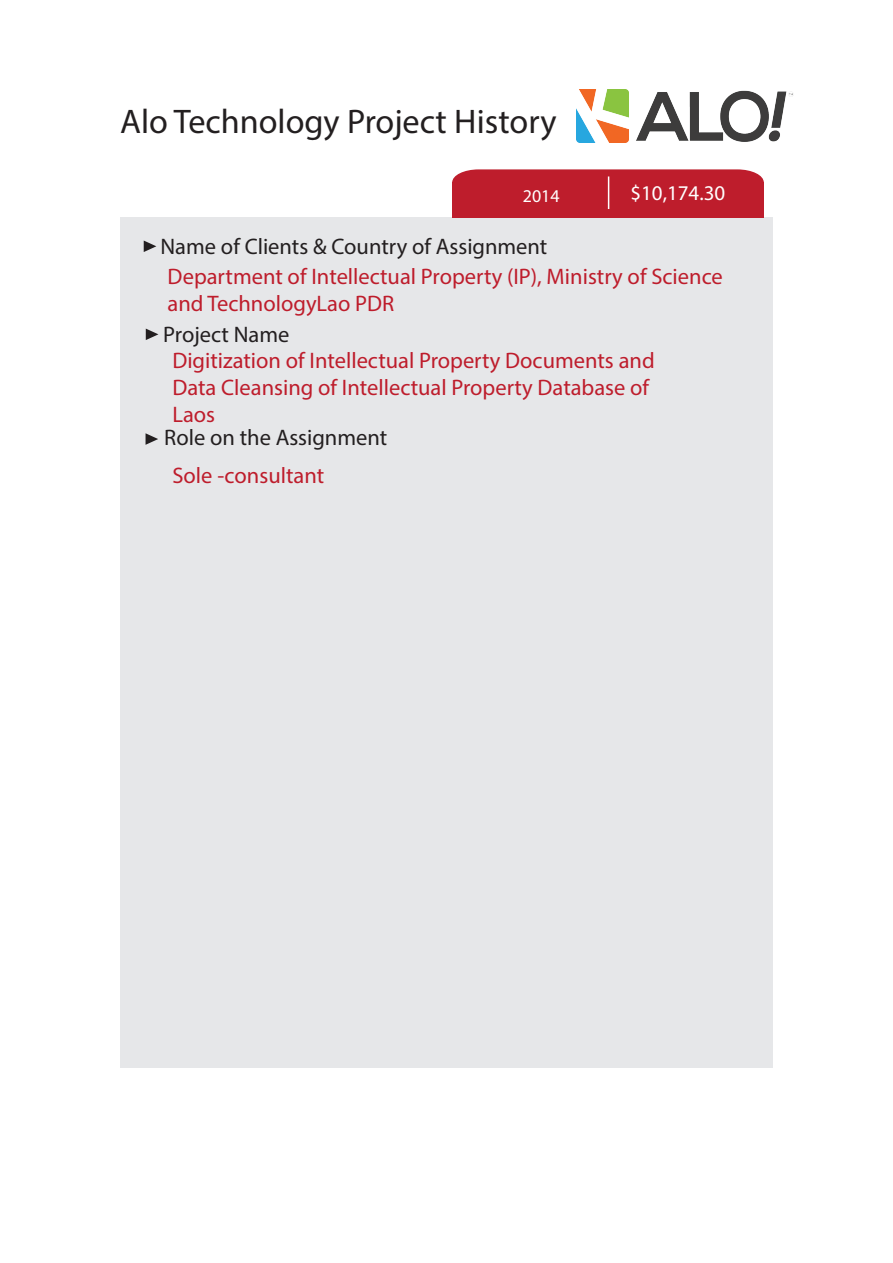
<style>
.page{position:relative;width:893px;height:1263px;background:#fff}
.page>*{position:absolute;margin:0;border:0;box-sizing:border-box;transform-origin:0 0}
.t1{font:700 34.2px "PT Sans";color:#231f20}
.t2{font:700 22.5px/27px "PT Sans";color:#be1d2c}
.t3{font:700 22.5px "PT Sans";color:#231f20}
.t4{font:700 21px "PT Sans";color:#fff}
.t5{font:700 18px "PT Sans";color:#fff}
</style>
<div class="page">
<div style="left:120px;top:217px;width:653px;height:851px;background:#e6e7e9"></div>
<svg style="left:452px;top:169px;width:312px;height:13px;background:#c22c3a"></svg>
<div style="left:452px;top:182px;width:312px;height:36px;background:#be1d2c"></div>
<hr style="left:608px;top:176px;width:1px;height:33px;background:#fff">
<svg style="left:144px;top:241px;width:12px;height:11px"></svg>
<svg style="left:146px;top:329px;width:12px;height:11px"></svg>
<svg style="left:146px;top:433px;width:12px;height:12px"></svg>
<img style="left:577px;top:90px;width:216px;height:52px">
<h1 class="t1" style="left:120px;top:101px;width:438px">Alo Technology Project History</h1>
<p class="t5" style="left:523px;top:185px;width:38px">2014</p>
<p class="t4" style="left:630px;top:180px;width:96px">$10,174.30</p>
<p class="t3" style="left:161px;top:232px;width:388px">Name of Clients &amp; Country of Assignment</p>
<p class="t2" style="left:168px;top:263px;width:557px">Department of Intellectual Property (IP), Ministry of Science and TechnologyLao PDR</p>
<p class="t3" style="left:163px;top:320px;width:128px">Project Name</p>
<p class="t2" style="left:172px;top:347px;width:484px">Digitization of Intellectual Property Documents and<br>Data Cleansing of Intellectual Property Database of<br>Laos</p>
<p class="t3" style="left:164px;top:423px;width:225px">Role on the Assignment</p>
<p class="t2" style="left:172px;top:461px;width:153px">Sole -consultant</p>
</div>
